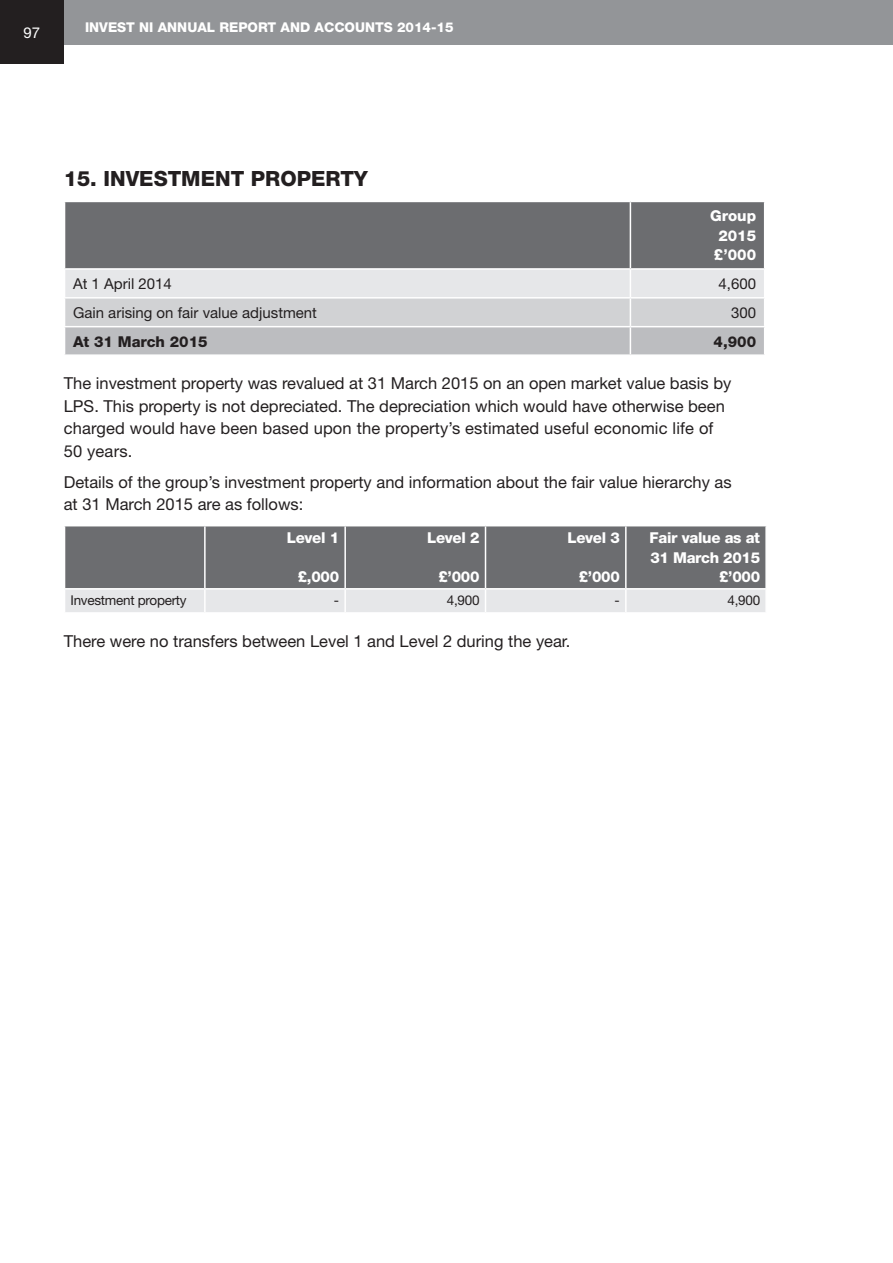
<style>
.page{position:relative;width:893px;height:1263px;background:#fff}
.page>*{position:absolute;margin:0;border:0;box-sizing:border-box;transform-origin:0 0}
.t1{font:800 21px "Helvetica Neue";color:#231f20}
.t2{font:16.5px/22.5px "Helvetica Neue";color:#231f20}
.t3{font:800 15px/19.5px "Helvetica Neue";letter-spacing:-.02em;color:#fff;text-align:justify}
.t4{font:15px "Helvetica Neue";color:#231f20}
.t5{font:800 15px "Helvetica Neue";color:#231f20}
.t6{font:15px "Helvetica Neue";color:#fff}
.t7{font:800 13.5px "Helvetica Neue";color:#fff}
.t8{font:13.5px "Helvetica Neue";letter-spacing:-.02em;color:#231f20}
</style>
<div class="page">
<div style="left:0;top:0;width:893px;height:45px;background:#939598"></div>
<div style="left:0;top:0;width:64px;height:64px;background:#231f20"></div>
<div style="left:65px;top:202px;width:699px;height:66px;background:#6c6d70"></div>
<hr style="left:630px;top:202px;width:1px;height:66px;background:#fff">
<svg style="left:65px;top:270px;width:700px;height:84px;background:#d2d3d6"></svg>
<svg style="left:64px;top:526px;width:702px;height:86px;background:#8f9093"></svg>
<hr style="left:626px;top:588px;width:141px;height:2px;background:#fff">
<hr style="left:625px;top:590px;width:2px;height:22px;background:#fff">
<hr style="left:765px;top:590px;width:2px;height:22px;background:#fff">
<p class="t6" style="left:24px;top:24px;width:18px">97</p>
<p class="t7" style="left:85px;top:19px;width:370px">INVEST NI ANNUAL REPORT AND ACCOUNTS 2014-15</p>
<p class="t1" style="left:64px;top:166px;width:306px">15. INVESTMENT PROPERTY</p>
<p class="t3" style="left:710px;top:206px;width:47px">Group 2015 £’000</p>
<p class="t4" style="left:73px;top:275px;width:100px">At 1 April 2014</p>
<p class="t4" style="left:719px;top:275px;width:39px">4,600</p>
<p class="t4" style="left:73px;top:304px;width:245px">Gain arising on fair value adjustment</p>
<p class="t4" style="left:731px;top:304px;width:27px">300</p>
<p class="t5" style="left:73px;top:332px;width:136px">At 31 March 2015</p>
<p class="t5" style="left:714px;top:332px;width:44px">4,900</p>
<p class="t2" style="left:64px;top:372px;width:669px">The investment property was revalued at 31 March 2015 on an open market value basis by LPS. This property is not depreciated. The depreciation which would have otherwise been charged would have been based upon the property’s estimated useful economic life of 50 years.</p>
<p class="t2" style="left:64px;top:471px;width:669px">Details of the group’s investment property and information about the fair value hierarchy as at 31 March 2015 are as follows:</p>
<p class="t3" style="left:287px;top:528px;width:54px">Level 1</p>
<p class="t3" style="left:298px;top:567px;width:43px">£,000</p>
<p class="t3" style="left:427px;top:528px;width:54px">Level 2</p>
<p class="t3" style="left:438px;top:567px;width:43px">£’000</p>
<p class="t3" style="left:567px;top:528px;width:54px">Level 3</p>
<p class="t3" style="left:579px;top:567px;width:43px">£’000</p>
<p class="t3" style="left:650px;top:528px;width:112px;text-align:right">Fair value as at<br>31 March 2015 £’000</p>
<p class="t8" style="left:71px;top:593px;width:118px">Investment property</p>
<p class="t8" style="left:334px;top:593px;width:7px">-</p>
<p class="t8" style="left:447px;top:593px;width:34px">4,900</p>
<p class="t8" style="left:615px;top:593px;width:7px">-</p>
<p class="t8" style="left:727px;top:593px;width:34px">4,900</p>
<p class="t2" style="left:64px;top:630px;width:508px">There were no transfers between Level 1 and Level 2 during the year.</p>
</div>
